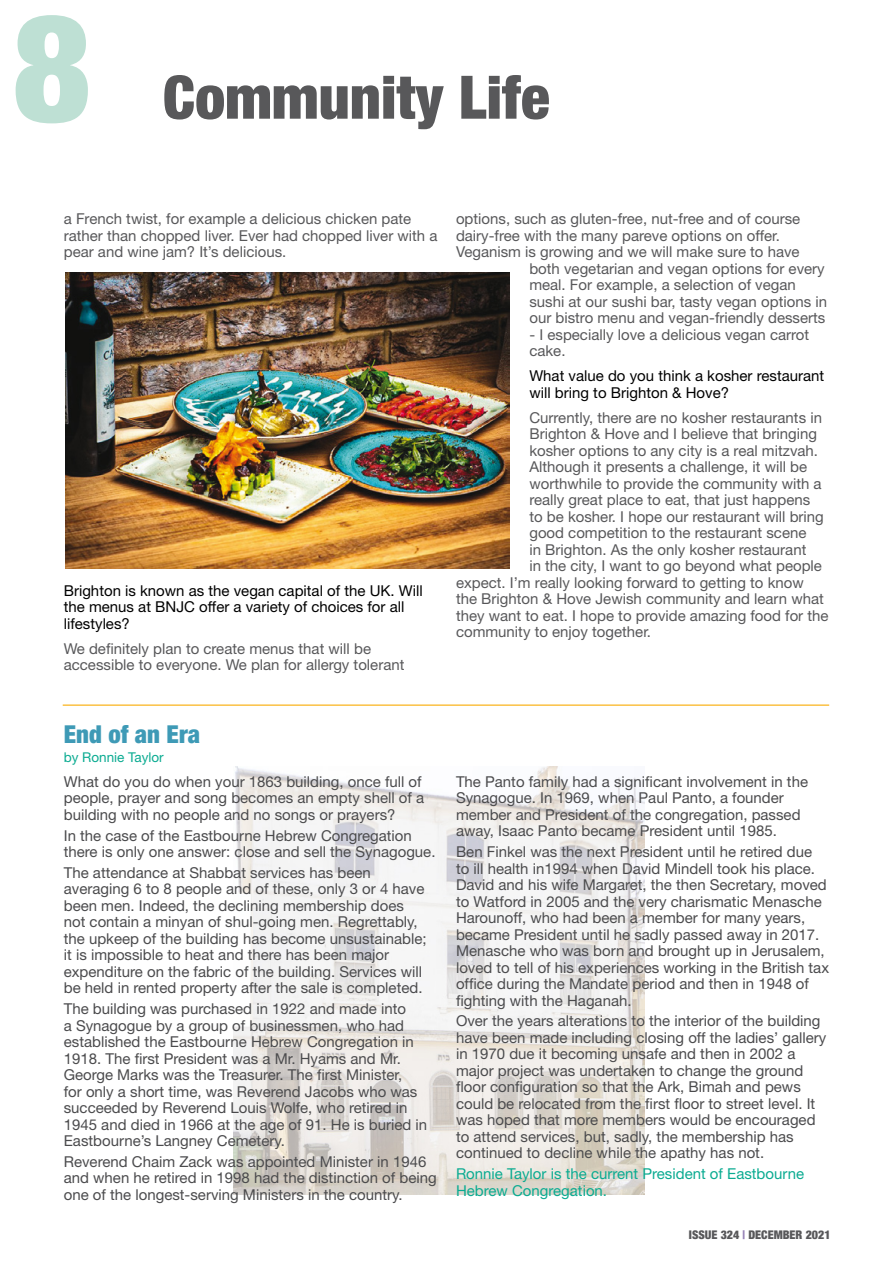
<style>
.page{position:relative;width:893px;height:1263px;background:#fff}
.page>*{position:absolute;margin:0;border:0;box-sizing:border-box;transform-origin:0 0}
.t1{font:900 condensed 150px "Helvetica Neue";color:#bee0d4}
.t2{font:900 condensed 60px "Helvetica Neue";color:#58585a}
.t3{font:900 condensed 24.75px "Helvetica Neue";color:#3e9ab6}
.t4{font:15px/16.5px "Helvetica Neue";color:#4b4b4d}
.t5{font:15px/16.5px "Helvetica Neue";color:#58585a}
.t6{font:15px/16.5px "Helvetica Neue";color:#000}
.t7{font:15px/16.5px "Helvetica Neue";color:#0aab91}
.t8{font:13.5px "Helvetica Neue";color:#0aab91}
.t9{font:900 condensed 12px "Helvetica Neue";color:#58585a}
.s1{color:#9782b7}
</style>
<div class="page">
<img style="left:234px;top:766px;width:410px;height:429px">
<hr style="left:63px;top:704px;width:766px;height:2px;background:#fbc143">
<img style="left:66px;top:272px;width:443px;height:296px">
<h1 class="t1" style="left:13px;top:-25px;width:80px">8</h1>
<h2 class="t2" style="left:163px;top:60px;width:388px">Community Life</h2>
<p class="t5" style="left:64px;top:211px;width:375px">a French twist, for example a delicious chicken pate rather than chopped liver. Ever had chopped liver with a pear and wine jam? It’s delicious.</p>
<p class="t6" style="left:64px;top:582px;width:360px">Brighton is known as the vegan capital of the UK. Will the menus at BNJC offer a variety of choices for all lifestyles?</p>
<p class="t5" style="left:64px;top:640px;width:342px">We definitely plan to create menus that will be accessible to everyone. We plan for allergy tolerant</p>
<p class="t5" style="left:456px;top:211px;width:346px">options, such as gluten-free, nut-free and of course</p>
<p class="t5" style="left:456px;top:227px;width:325px">dairy-free with the many pareve options on offer.</p>
<p class="t5" style="left:456px;top:244px;width:345px">Veganism is growing and we will make sure to have</p>
<p class="t5" style="left:529px;top:260px;width:297px">both vegetarian and vegan options for every</p>
<p class="t5" style="left:529px;top:277px;width:268px">meal. For example, a selection of vegan</p>
<p class="t5" style="left:529px;top:293px;width:299px">sushi at our sushi bar, tasty vegan options in</p>
<p class="t5" style="left:529px;top:310px;width:297px">our bistro menu and vegan-friendly desserts</p>
<p class="t5" style="left:529px;top:326px;width:281px">- I especially love a delicious vegan carrot cake.</p>
<p class="t6" style="left:529px;top:368px;width:296px">What value do you think a kosher restaurant will bring to Brighton &amp; Hove?</p>
<p class="t5" style="left:529px;top:409px;width:294px">Currently, there are no kosher restaurants in</p>
<p class="t5" style="left:529px;top:426px;width:289px">Brighton &amp; Hove and I believe that bringing</p>
<p class="t5" style="left:529px;top:442px;width:290px">kosher options to any city is a real mitzvah.</p>
<p class="t5" style="left:529px;top:459px;width:279px">Although it presents a challenge, it will be</p>
<p class="t5" style="left:529px;top:475px;width:294px">worthwhile to provide the community with a</p>
<p class="t5" style="left:529px;top:492px;width:282px">really great place to eat, that just happens</p>
<p class="t5" style="left:529px;top:508px;width:296px">to be kosher. I hope our restaurant will bring</p>
<p class="t5" style="left:529px;top:525px;width:279px">good competition to the restaurant scene</p>
<p class="t5" style="left:529px;top:541px;width:279px">in Brighton. As the only kosher restaurant</p>
<p class="t5" style="left:529px;top:558px;width:294px">in the city, I want to go beyond what people</p>
<p class="t5" style="left:456px;top:574px;width:349px">expect. I’m really looking forward to getting to know</p>
<p class="t5" style="left:456px;top:591px;width:369px">the Brighton &amp; Hove Jewish community and learn what</p>
<p class="t5" style="left:456px;top:607px;width:374px">they want to eat. I hope to provide amazing food for the</p>
<p class="t5" style="left:456px;top:624px;width:197px">community to enjoy together.</p>
<h3 class="t3" style="left:64px;top:718px;width:138px">End of an Era</h3>
<p class="t8" style="left:64px;top:749px;width:102px">by Ronnie Taylor</p>
<p class="t4" style="left:64px;top:773px;width:362px">What do you do when your 1863 building, once full of people, prayer and song becomes an empty shell of a building with no people and no songs or prayers?</p>
<p class="t4" style="left:64px;top:827px;width:373px">In the case of the Eastbourne Hebrew Congregation there is only one answer: close and sell the Synagogue.</p>
<p class="t4" style="left:64px;top:864px;width:364px">The attendance at Shabbat services has been averaging 6 to 8 people and of these, only 3 or 4 have been men. Indeed, the declining membership does not contain a minyan of shul-going men. Regrettably, the upkeep of the building has become unsustainable; it is impossible to heat and there has been major expenditure on the fabric of the building. Services will be held in rented property after the sale is completed.</p>
<p class="t4" style="left:64px;top:1000px;width:365px">The building was purchased in 1922 and made into<br>a Synagogue by a group of businessmen, who had established the Eastbourne Hebrew Congregation in 1918. The first President was a Mr. Hyams and Mr.<br>George Marks was the Treasurer. The first Minister,<br>for only a short time, was Reverend Jacobs who was succeeded by Reverend Louis Wolfe, who retired in 1945 and died in 1966 at the age of 91. He is buried in Eastbourne’s Langney Cemetery.</p>
<p class="t4" style="left:64px;top:1153px;width:374px">Reverend Chaim Zack was appointed Minister in 1946 and when he retired in 1998 had the distinction of being one of the longest-serving Ministers in the country.</p>
<p class="t4" style="left:456px;top:773px;width:354px">The Panto family had a significant involvement in the Synagogue. In 1969, when Paul Panto, a founder member and President of the congregation, passed away, Isaac Panto became President until 1985.</p>
<p class="t4" style="left:456px;top:843px;width:375px">Ben Finkel was the next President until he retired due to ill health in1994 when David Mindell took his place.<br>David and his wife Margaret, the then Secretary, moved to Watford in 2005 and the very charismatic Menasche Harounoff, who had been a member for many years, became President until he sadly passed away in 2017.<br>Menasche who was born and brought up in Jerusalem, loved to tell of his experiences working in the British tax office during the Mandate period and then in 1948 of fighting with the Haganah.</p>
<p class="t4" style="left:456px;top:1012px;width:372px">Over the years alterations to the interior of the building have been made including closing off the ladies’ gallery in 1970 due it becoming unsafe and then in 2002 a major project was undertaken to change the ground floor configuration so that the Ark, Bimah and pews could be relocated from the first floor to street level. It was hoped that more members would be encouraged to attend services, but, sadly, the membership has continued to decline while the apathy has not.</p>
<p class="t7" style="left:456px;top:1165px;width:350px">Ronnie Taylor is the current President of Eastbourne<br>Hebrew Congregation.</p>
<p class="t9" style="left:689px;top:1227px;width:143px">issue 324 <span class="s1">|</span> december 2021</p>
</div>
